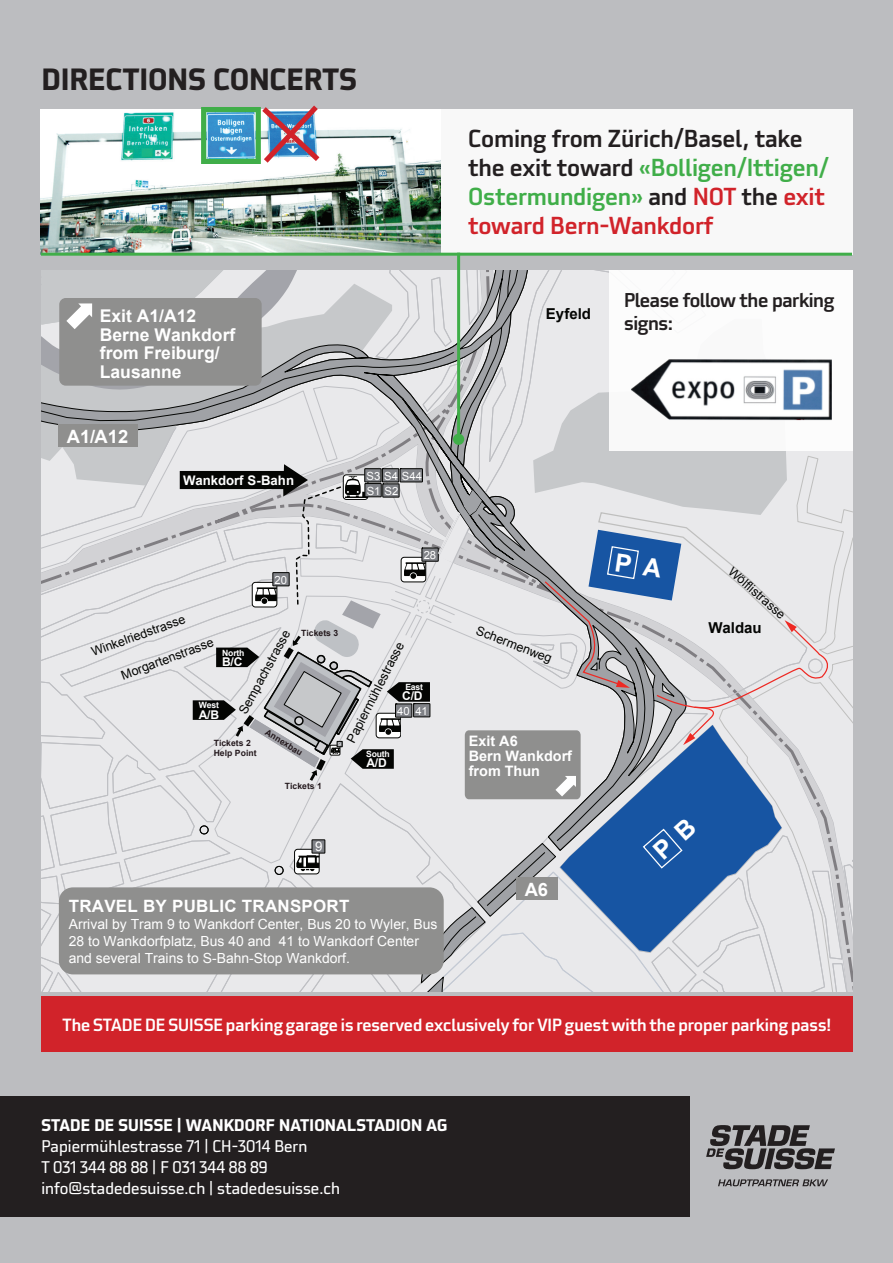
<style>
.page{position:relative;width:893px;height:1263px;background:#bcbdc0}
.page>*{position:absolute;margin:0;border:0;box-sizing:border-box;transform-origin:0 0}
.t1{font:700 30px "Utility OT";letter-spacing:-.03em;color:#231f20;scale:.95 1}
.t2{font:500 24px/28.8px "Utility OT";letter-spacing:-.04em;color:#231f20;scale:.95 1}
.t3{font:500 19.5px/23.4px "Utility OT";letter-spacing:-.06em;color:#231f20;scale:.95 1}
.t4{font:700 18.3px "Arial";color:#fff}
.t5{font:700 17.55px/18.8px "Arial";color:#fff}
.t6{font:500 17.25px "Utility OT";letter-spacing:-.04em;color:#fff;scale:.95 1}
.t7{font:700 16.95px "Arial";letter-spacing:.015em;color:#fff}
.t8{font:16.5px/21px "Utility OT";letter-spacing:-.04em;color:#fff;scale:.95 1}
.t9{font:700 16.5px "Utility OT";letter-spacing:-.03em;color:#fff;scale:.95 1}
.t10{font:700 15px "Arial";color:#040503}
.t11{font:700 14.4px/15px "Arial";color:#fff}
.t12{font:13.95px/16.8px "Arial";color:#fff}
.t13{font:700 13.2px "Arial";color:#fff}
.t14{font:13.2px "Arial";color:#fff}
.t15{font:12.6px "Arial";color:#040503}
.t16{font:700 12px "Arial";color:#fff}
.t17{font:11.25px/15px "Arial";color:#fff}
.t18{font:700 8.55px/10.4px "Arial";letter-spacing:.005em;color:#24191d}
.t19{font:700 8.55px "Arial";letter-spacing:-.015em;color:#fff}
.t20{font:5.4px "Arial";color:#fff}
.s1{color:#40ae49}
.s2{color:#d1232a}
</style>
<div class="page">
<div style="left:41px;top:109px;width:811px;height:145px;background:#f8f8f8"></div>
<div style="left:0;top:1096px;width:690px;height:120px;background:#231f20"></div>
<svg style="left:42px;top:450px;width:811px;height:542px;background:#e3e3e5"></svg>
<div style="left:275px;top:866px;width:9px;height:9px;border:1px solid #040503;border-radius:50%"></div>
<svg style="left:42px;top:270px;width:567px;height:582px;background:#dbdcde"></svg>
<svg style="left:455px;top:278px;width:48px;height:73px;background:#b2b3b5"></svg>
<div style="left:476px;top:799px;width:84px;height:18px;background:#e9e9eb"></div>
<div style="left:533px;top:319px;width:76px;height:78px;background:#e9e9eb"></div>
<div style="left:295px;top:849px;width:24px;height:25px;background:#fff;border-radius:3px"></div>
<svg style="left:296px;top:855px;width:22px;height:16px"></svg>
<div style="left:294px;top:849px;width:26px;height:25px;border:1px solid #040503;border-radius:3px"></div>
<div style="left:59px;top:425px;width:79px;height:22px;background:#8f8f8e"></div>
<svg style="left:42px;top:270px;width:354px;height:120px"></svg>
<div style="left:312px;top:840px;width:13px;height:13px;background:#808287"></div>
<div style="left:311px;top:839px;width:14px;height:14px;border:1px solid #040503"></div>
<div style="left:59px;top:887px;width:385px;height:87px;background:#8f8f8e;border-radius:14px"></div>
<svg style="left:560px;top:799px;width:222px;height:153px;background:#85a1c5"></svg>
<svg style="left:718px;top:1179px;width:110px;height:7px"></svg>
<svg style="left:706px;top:1125px;width:129px;height:44px"></svg>
<div style="left:41px;top:997px;width:812px;height:55px;background:#d1232a"></div>
<img style="left:41px;top:112px;width:400px;height:141px">
<svg style="left:257px;top:105px;width:68px;height:63px"></svg>
<div style="left:201px;top:107px;width:60px;height:57px;border:5px solid #40ae49"></div>
<div style="left:609px;top:270px;width:244px;height:180px;background:#fff"></div>
<img style="left:631px;top:360px;width:201px;height:37px">
<hr style="left:41px;top:253px;width:811px;height:3px;background:#40ae49">
<hr style="left:457px;top:253px;width:3px;height:186px;background:#40ae49">
<svg style="left:180px;top:397px;width:656px;height:402px;background:#c8cacf"></svg>
<svg style="left:382px;top:817px;width:315px;height:175px;background:#a7b5c8"></svg>
<h1 class="t1" style="left:41px;top:59px;width:335px">DIRECTIONS CONCERTS</h1>
<p class="t5" style="left:100px;top:307px;width:137px">Exit A1/A12<br>Berne Wankdorf from Freiburg/<br>Lausanne</p>
<h3 class="t4" style="left:67px;top:424px;width:63px">A1/A12</h3>
<p class="t13" style="left:183px;top:471px;width:112px">Wankdorf S-Bahn</p>
<p class="t17" style="left:366px;top:468px;width:57px">S3 S4 S44<br>S1 S2</p>
<p class="t17" style="left:424px;top:548px;width:14px">28</p>
<h2 class="t2" style="left:468px;top:124px;width:382px">Coming from Zürich/Basel, take the exit toward <span class="s1">«Bolligen/Ittigen/<br>Ostermundigen»</span> and <span class="s2">NOT</span> the <span class="s2">exit toward Bern-Wankdorf</span></h2>
<p class="t10" style="left:546px;top:303px;width:47px">Eyfeld</p>
<h3 class="t3" style="left:624px;top:288px;width:224px">Please follow the parking signs:</h3>
<p class="t17" style="left:275px;top:572px;width:14px">20</p>
<p class="t15" style="left:89px;top:644px;width:100px;rotate:-20deg">Winkelriedstrasse</p>
<p class="t15" style="left:480px;top:622px;width:82px;rotate:21deg">Schermenweg</p>
<p class="t18" style="left:301px;top:628px;width:39px">Tickets 3</p>
<p class="t15" style="left:235px;top:709px;width:95px;rotate:-62deg">Sempachstrasse</p>
<p class="t15" style="left:119px;top:667px;width:99px;rotate:-20deg">Morgartenstrasse</p>
<p class="t15" style="left:343px;top:738px;width:112px;rotate:-63deg">Papiermühlestrasse</p>
<p class="t19" style="left:222px;top:647px;width:24px">North</p>
<p class="t16" style="left:222px;top:654px;width:22px">B/C</p>
<p class="t19" style="left:405px;top:681px;width:19px">East</p>
<p class="t16" style="left:402px;top:688px;width:22px">C/D</p>
<p class="t19" style="left:199px;top:700px;width:22px">West</p>
<p class="t16" style="left:199px;top:706px;width:22px">A/B</p>
<p class="t17" style="left:397px;top:703px;width:32px">40 41</p>
<p class="t18" style="left:269px;top:727px;width:43px;rotate:32deg">Annexbau</p>
<p class="t11" style="left:469px;top:733px;width:105px">Exit A6<br>Bern Wankdorf from Thun</p>
<p class="t18" style="left:214px;top:738px;width:44px">Tickets 2<br>Help Point</p>
<p class="t20" style="left:338px;top:740px;width:4px">9</p>
<p class="t19" style="left:366px;top:748px;width:25px">South</p>
<p class="t16" style="left:366px;top:755px;width:22px">A/D</p>
<p class="t18" style="left:285px;top:781px;width:39px">Tickets 1</p>
<p class="t14" style="left:315px;top:838px;width:9px">9</p>
<p class="t7" style="left:69px;top:895px;width:282px">TRAVEL BY PUBLIC TRANSPORT</p>
<p class="t12" style="left:69px;top:916px;width:370px">Arrival by Tram 9 to Wankdorf Center, Bus 20 to Wyler, Bus<br>28 to Wankdorfplatz, Bus 40 and 41 to Wankdorf Center and several Trains to S-Bahn-Stop Wankdorf.</p>
<h3 class="t4" style="left:525px;top:877px;width:25px">A6</h3>
<p class="t15" style="left:736px;top:563px;width:73px;rotate:41deg">Wölflistrasse</p>
<p class="t10" style="left:708px;top:617px;width:55px">Waldau</p>
<p class="t6" style="left:62px;top:1014px;width:811px">The STADE DE SUISSE parking garage is reserved exclusively for VIP guest with the proper parking pass!</p>
<p class="t9" style="left:41px;top:1114px;width:429px">STADE DE SUISSE | WANKDORF NATIONALSTADION AG</p>
<p class="t8" style="left:41px;top:1135px;width:317px">Papiermühlestrasse 71 | CH-3014 Bern<br>T 031 344 88 88 | F 031 344 88 89 info@stadedesuisse.ch | stadedesuisse.ch</p>
</div>
